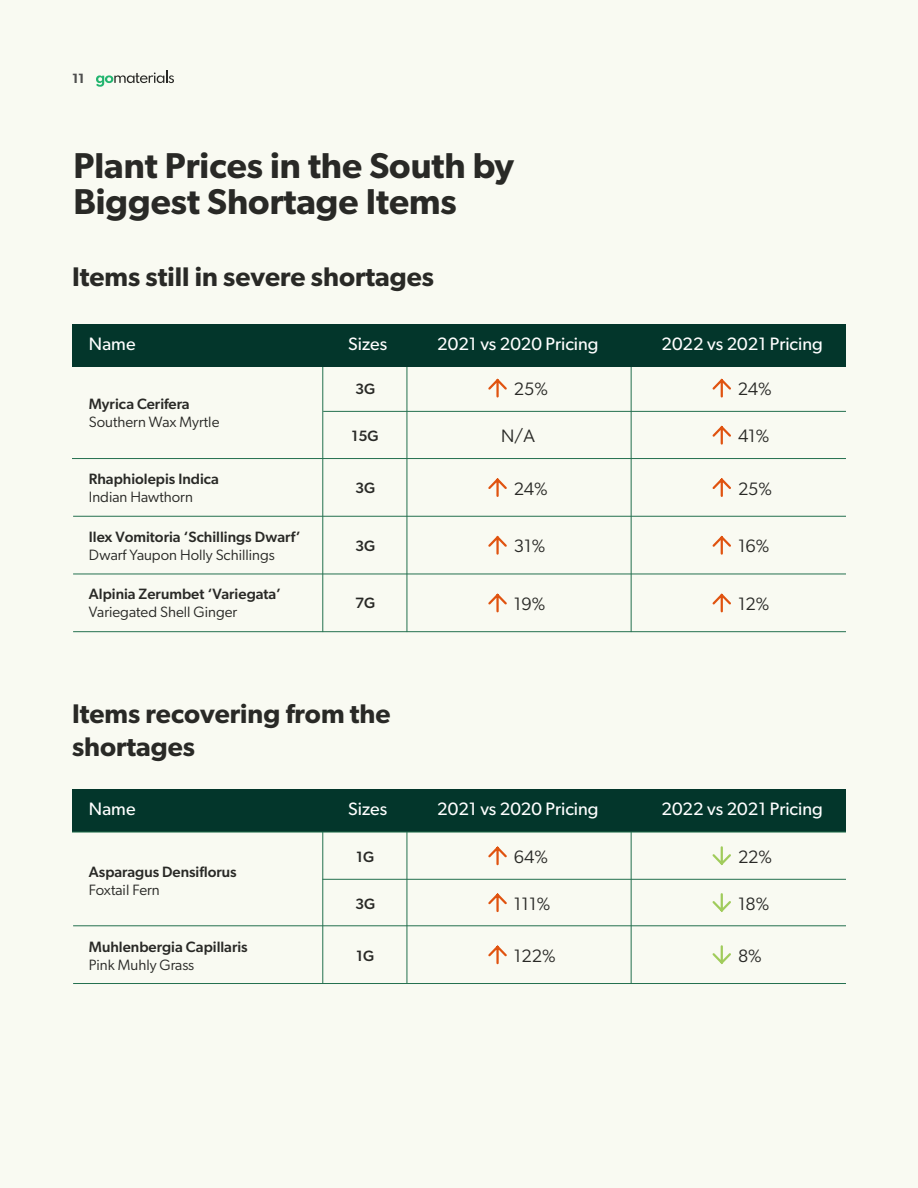
<style>
.page{position:relative;width:918px;height:1188px;background:#f9faf2}
.page>*{position:absolute;margin:0;border:0;box-sizing:border-box;transform-origin:0 0}
.t1{font:600 36px/36px "Gibson";color:#292926}
.t2{font:600 27px/33px "Gibson";color:#292926}
.t3{font:18px "Gibson";color:#fff}
.t4{font:18px "Gibson";color:#292926}
.t5{font:500 15px "Gibson";color:#292926}
.t6{font:15px "Gibson";color:#292926}
.t7{font:600 13.5px "Gibson";color:#4f4f4f}
</style>
<div class="page">
<svg style="left:96px;top:71px;width:78px;height:16px"></svg>
<hr style="left:322px;top:366px;width:1px;height:266px;background:#24704f">
<hr style="left:407px;top:366px;width:1px;height:266px;background:#24704f">
<hr style="left:631px;top:366px;width:1px;height:266px;background:#24704f">
<div style="left:72px;top:324px;width:774px;height:42px;background:#03362b"></div>
<hr style="left:72px;top:458px;width:774px;height:1px;background:#24704f">
<hr style="left:73px;top:516px;width:773px;height:1px;background:#24704f">
<hr style="left:73px;top:574px;width:773px;height:1px;background:#24704f">
<hr style="left:73px;top:631px;width:773px;height:1px;background:#24704f">
<hr style="left:323px;top:411px;width:523px;height:1px;background:#24704f">
<svg style="left:488px;top:378px;width:19px;height:20px"></svg>
<svg style="left:712px;top:378px;width:19px;height:20px"></svg>
<svg style="left:712px;top:425px;width:19px;height:20px"></svg>
<svg style="left:488px;top:478px;width:19px;height:19px"></svg>
<svg style="left:712px;top:478px;width:19px;height:19px"></svg>
<svg style="left:488px;top:535px;width:19px;height:20px"></svg>
<svg style="left:712px;top:535px;width:19px;height:20px"></svg>
<svg style="left:488px;top:593px;width:19px;height:20px"></svg>
<svg style="left:712px;top:593px;width:19px;height:20px"></svg>
<hr style="left:322px;top:832px;width:1px;height:151px;background:#24704f">
<hr style="left:407px;top:832px;width:1px;height:151px;background:#24704f">
<hr style="left:631px;top:832px;width:1px;height:152px;background:#24704f">
<div style="left:72px;top:789px;width:774px;height:43px;background:#03362b"></div>
<hr style="left:72px;top:832px;width:774px;height:1px;background:#24704f">
<hr style="left:73px;top:925px;width:773px;height:1px;background:#24704f">
<hr style="left:322px;top:879px;width:524px;height:1px;background:#24704f">
<hr style="left:73px;top:983px;width:773px;height:1px;background:#24704f">
<svg style="left:488px;top:846px;width:19px;height:20px"></svg>
<svg style="left:488px;top:893px;width:19px;height:20px"></svg>
<svg style="left:712px;top:846px;width:19px;height:20px"></svg>
<svg style="left:712px;top:893px;width:19px;height:19px"></svg>
<svg style="left:712px;top:945px;width:19px;height:19px"></svg>
<svg style="left:488px;top:945px;width:19px;height:20px"></svg>
<p class="t7" style="left:72px;top:70px;width:14px">11</p>
<h1 class="t1" style="left:74px;top:147px;width:442px">Plant Prices in the South by<br>Biggest Shortage Items</h1>
<h2 class="t2" style="left:72px;top:260px;width:364px">Items still in severe shortages</h2>
<p class="t3" style="left:89px;top:333px;width:48px">Name</p>
<p class="t3" style="left:348px;top:333px;width:41px">Sizes</p>
<p class="t3" style="left:437px;top:333px;width:163px">2021 vs 2020 Pricing</p>
<p class="t3" style="left:661px;top:333px;width:163px">2022 vs 2021 Pricing</p>
<p class="t5" style="left:89px;top:395px;width:102px">Myrica Cerifera</p>
<p class="t6" style="left:89px;top:413px;width:132px">Southern Wax Myrtle</p>
<p class="t5" style="left:89px;top:470px;width:132px">Rhaphiolepis Indica</p>
<p class="t6" style="left:89px;top:488px;width:106px">Indian Hawthorn</p>
<p class="t5" style="left:89px;top:528px;width:213px">Ilex Vomitoria ‘Schillings Dwarf’</p>
<p class="t6" style="left:89px;top:546px;width:187px">Dwarf Yaupon Holly Schillings</p>
<p class="t5" style="left:89px;top:585px;width:194px">Alpinia Zerumbet ‘Variegata’</p>
<p class="t6" style="left:89px;top:602px;width:150px">Variegated Shell Ginger</p>
<p class="t5" style="left:355px;top:380px;width:22px">3G</p>
<p class="t5" style="left:352px;top:427px;width:29px">15G</p>
<p class="t5" style="left:355px;top:479px;width:22px">3G</p>
<p class="t5" style="left:355px;top:537px;width:22px">3G</p>
<p class="t5" style="left:355px;top:594px;width:22px">7G</p>
<h2 class="t2" style="left:72px;top:696px;width:320px">Items recovering from the shortages</h2>
<p class="t4" style="left:514px;top:378px;width:36px">25%</p>
<p class="t4" style="left:501px;top:425px;width:35px">N/A</p>
<p class="t4" style="left:738px;top:378px;width:35px">24%</p>
<p class="t4" style="left:738px;top:425px;width:33px">41%</p>
<p class="t4" style="left:514px;top:478px;width:35px">24%</p>
<p class="t4" style="left:738px;top:478px;width:36px">25%</p>
<p class="t4" style="left:514px;top:535px;width:33px">31%</p>
<p class="t4" style="left:738px;top:535px;width:33px">16%</p>
<p class="t4" style="left:514px;top:593px;width:33px">19%</p>
<p class="t4" style="left:738px;top:593px;width:33px">12%</p>
<p class="t3" style="left:89px;top:798px;width:48px">Name</p>
<p class="t3" style="left:348px;top:798px;width:41px">Sizes</p>
<p class="t3" style="left:437px;top:798px;width:163px">2021 vs 2020 Pricing</p>
<p class="t3" style="left:661px;top:798px;width:163px">2022 vs 2021 Pricing</p>
<p class="t5" style="left:356px;top:847px;width:19px">1G</p>
<p class="t4" style="left:514px;top:846px;width:36px">64%</p>
<p class="t4" style="left:514px;top:893px;width:38px">111%</p>
<p class="t4" style="left:738px;top:846px;width:36px">22%</p>
<p class="t4" style="left:738px;top:893px;width:33px">18%</p>
<p class="t5" style="left:89px;top:862px;width:149px">Asparagus Densiflorus</p>
<p class="t6" style="left:89px;top:880px;width:72px">Foxtail Fern</p>
<p class="t5" style="left:355px;top:894px;width:22px">3G</p>
<p class="t5" style="left:89px;top:937px;width:160px">Muhlenbergia Capillaris</p>
<p class="t6" style="left:89px;top:955px;width:107px">Pink Muhly Grass</p>
<p class="t5" style="left:356px;top:946px;width:19px">1G</p>
<p class="t4" style="left:514px;top:945px;width:43px">122%</p>
<p class="t4" style="left:738px;top:945px;width:25px">8%</p>
</div>
